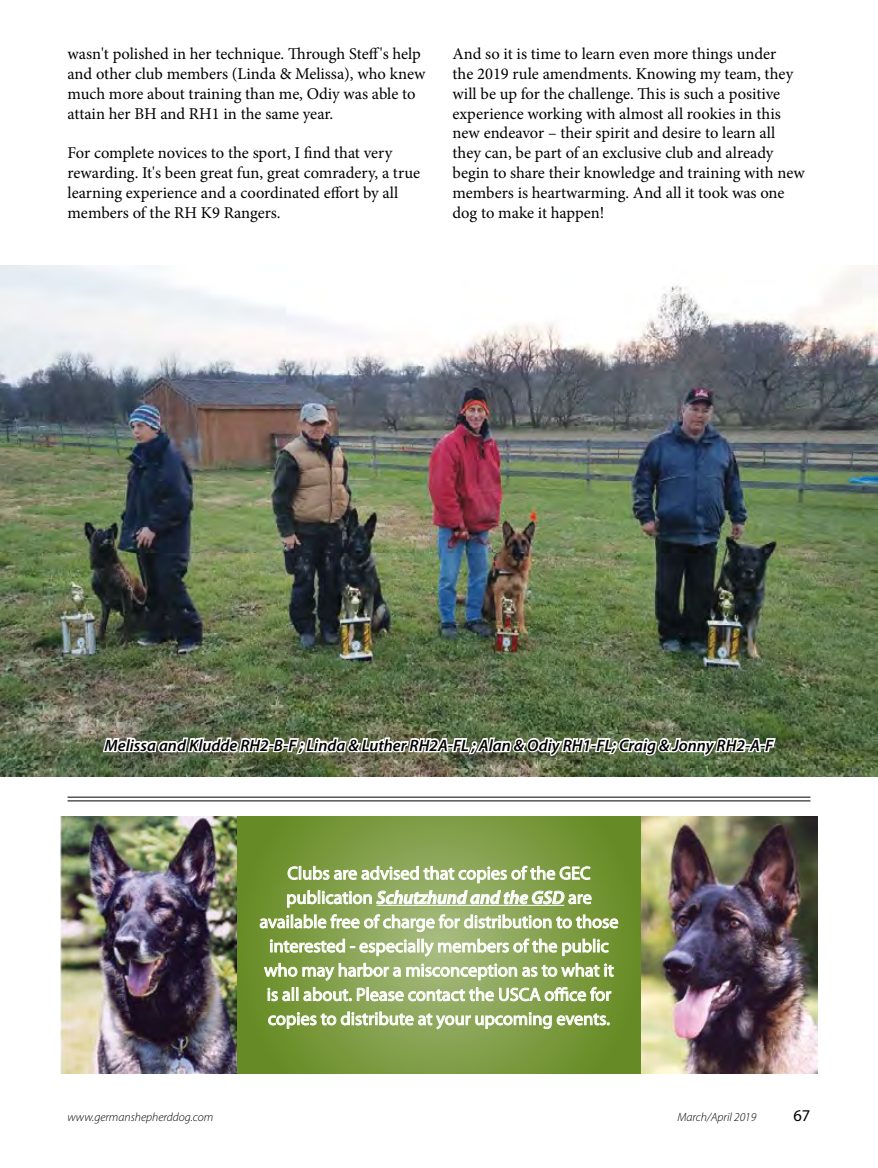
<style>
.page{position:relative;width:878px;height:1168px;background:#fff}
.page>*{position:absolute;margin:0;border:0;box-sizing:border-box;transform-origin:0 0}
.t1{font:18.15px/24.3px "Myriad Pro";color:#fff;text-align:center}
.t2{font:16.5px/19.8px "Minion Pro";color:#000}
.t3{font:italic 600 16.5px "Myriad Pro";color:#000}
.t4{font:16.5px "Myriad Pro";color:#000}
.t5{font:italic 300 12px "Myriad Pro";color:#000}
.s1{font-weight:600;font-style:italic}
</style>
<div class="page">
<img style="left:0;top:266px;width:878px;height:511px">
<svg style="left:101px;top:715px;width:676px;height:62px"></svg>
<hr style="left:68px;top:797px;width:742px;height:1px;background:#000">
<hr style="left:68px;top:800px;width:742px;height:1px;background:#000">
<svg style="left:237px;top:817px;width:404px;height:256px;background:#729335"></svg>
<svg style="left:259px;top:853px;width:359px;height:189px;background:#99b16d"></svg>
<img style="left:61px;top:817px;width:176px;height:256px">
<img style="left:641px;top:817px;width:176px;height:256px">
<p class="t2" style="left:68px;top:44px;width:359px">wasn't polished in her technique. Through Steff's help and other club members (Linda &amp; Melissa), who knew much more about training than me, Odiy was able to attain her BH and RH1 in the same year.</p>
<p class="t2" style="left:68px;top:143px;width:354px">For complete novices to the sport, I find that very rewarding. It's been great fun, great comradery, a true learning experience and a coordinated effort by all members of the RH K9 Rangers.</p>
<p class="t2" style="left:452px;top:44px;width:354px">And so it is time to learn even more things under<br>the 2019 rule amendments. Knowing my team, they will be up for the challenge. This is such a positive experience working with almost all rookies in this new endeavor – their spirit and desire to learn all they can, be part of an exclusive club and already begin to share their knowledge and training with new members is heartwarming. And all it took was one dog to make it happen!</p>
<p class="t3" style="left:105px;top:735px;width:670px">Melissa and Kludde RH2-B-F ; Linda &amp; Luther RH2A-FL ; Alan &amp; Odiy RH1-FL; Craig &amp; Jonny RH2-A-F</p>
<p class="t1" style="left:259px;top:861px;width:360px">Clubs are advised that copies of the GEC publication <span class="s1">Schutzhund and the GSD</span> are available free of charge for distribution to those interested - especially members of the public who may harbor a misconception as to what it is all about. Please contact the USCA office for copies to distribute at your upcoming events.</p>
<p class="t5" style="left:68px;top:1109px;width:147px">www.germanshepherddog.com</p>
<p class="t5" style="left:677px;top:1109px;width:80px">March/April 2019</p>
<p class="t4" style="left:793px;top:1105px;width:18px">67</p>
</div>
